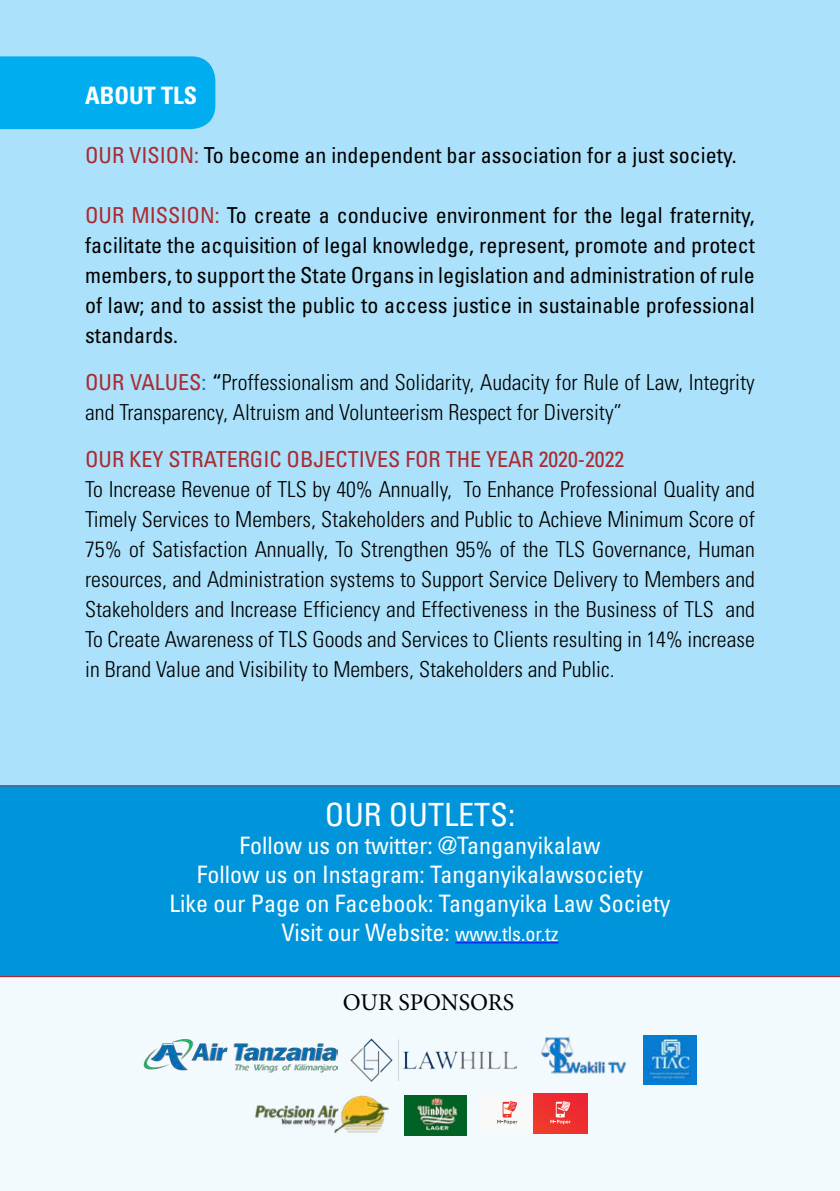
<style>
.page{position:relative;width:840px;height:1191px;background:#fff}
.page>*{position:absolute;margin:0;border:0;box-sizing:border-box;transform-origin:0 0}
.t1{font:condensed 32px "Univers";color:#fff}
.t2{font:condensed 24px/28.8px "Univers";color:#fff;text-align:center}
.t3{font:24px "Minion Pro";color:#000}
.t4{font:700 condensed 24px "Univers";color:#fff}
.t5{font:300 condensed 22px/30px "Univers";color:#000}
.t6{font:condensed 22px/30px "Univers";color:#000;text-align:justify}
.t7{font:condensed 22px "Univers";color:#a92b30}
.s1{color:#a92b30}
.s2{font-weight:400;color:#a92b30}
.s3{font-weight:400;color:#0070c0}
.s4{font-weight:400}
.s5{font-size:20px}
</style>
<div class="page">
<div style="left:0;top:977px;width:839px;height:214px;background:#f3fafd"></div>
<div style="left:0;top:0;width:839px;height:785px;background:#abe1fa"></div>
<div style="left:0;top:785px;width:839px;height:192px;background:#0095da"></div>
<div style="left:0;top:56px;width:215px;height:73px;background:#00aeef"></div>
<hr style="left:455px;top:942px;width:103px;height:1px;background:#00f">
<img style="left:144px;top:1038px;width:193px;height:34px">
<img style="left:350px;top:1038px;width:166px;height:43px">
<img style="left:529px;top:1032px;width:101px;height:49px">
<img style="left:643px;top:1035px;width:52px;height:49px">
<div style="left:480px;top:1093px;width:53px;height:40px;background:#f9f9fa"></div>
<div style="left:533px;top:1093px;width:53px;height:40px;background:#ee2f2f"></div>
<svg style="left:497px;top:1101px;width:20px;height:23px"></svg>
<svg style="left:550px;top:1101px;width:20px;height:23px"></svg>
<img style="left:253px;top:1094px;width:137px;height:42px">
<img style="left:404px;top:1095px;width:62px;height:40px">
<p class="t4" style="left:85px;top:81px;width:113px">ABOUT TLS</p>
<p class="t6" style="left:85px;top:140px;width:653px"><span class="s1">OUR VISION:</span> To become an independent bar association for a just society.</p>
<p class="t6" style="left:85px;top:200px;width:670px"><span class="s1">OUR MISSION:</span> To create a conducive environment for the legal fraternity, facilitate the acquisition of legal knowledge, represent, promote and protect members, to support the State Organs in legislation and administration of rule of law; and to assist the public to access justice in sustainable professional standards.</p>
<p class="t5" style="left:85px;top:367px;width:670px"><span class="s2">OUR VALUES</span><span class="s3">:</span> <span class="s4">“</span>Proffessionalism and Solidarity, Audacity for Rule of Law, Integrity and Transparency, Altruism and Volunteerism Respect for Diversity”</p>
<p class="t7" style="left:85px;top:445px;width:540px">OUR KEY STRATERGIC OBJECTIVES FOR THE YEAR 2020-2022</p>
<p class="t5" style="left:85px;top:474px;width:671px;text-align:justify">To Increase Revenue of TLS by 40% Annually, To Enhance Professional Quality and Timely Services to Members, Stakeholders and Public to Achieve Minimum Score of 75% of Satisfaction Annually, To Strengthen 95% of the TLS Governance, Human resources, and Administration systems to Support Service Delivery to Members and Stakeholders and Increase Efficiency and Effectiveness in the Business of TLS and To Create Awareness of TLS Goods and Services to Clients resulting in 14% increase in Brand Value and Visibility to Members, Stakeholders and Public.</p>
<h1 class="t1" style="left:324px;top:794px;width:192px">OUR OUTLETS:</h1>
<p class="t2" style="left:169px;top:831px;width:502px">Follow us on twitter: @Tanganyikalaw<br>Follow us on Instagram: Tanganyikalawsociety<br>Like our Page on Facebook: Tanganyika Law Society Visit our Website: <span class="s5">www.tls.or.tz</span></p>
<p class="t3" style="left:342px;top:986px;width:173px">OUR SPONSORS</p>
</div>
